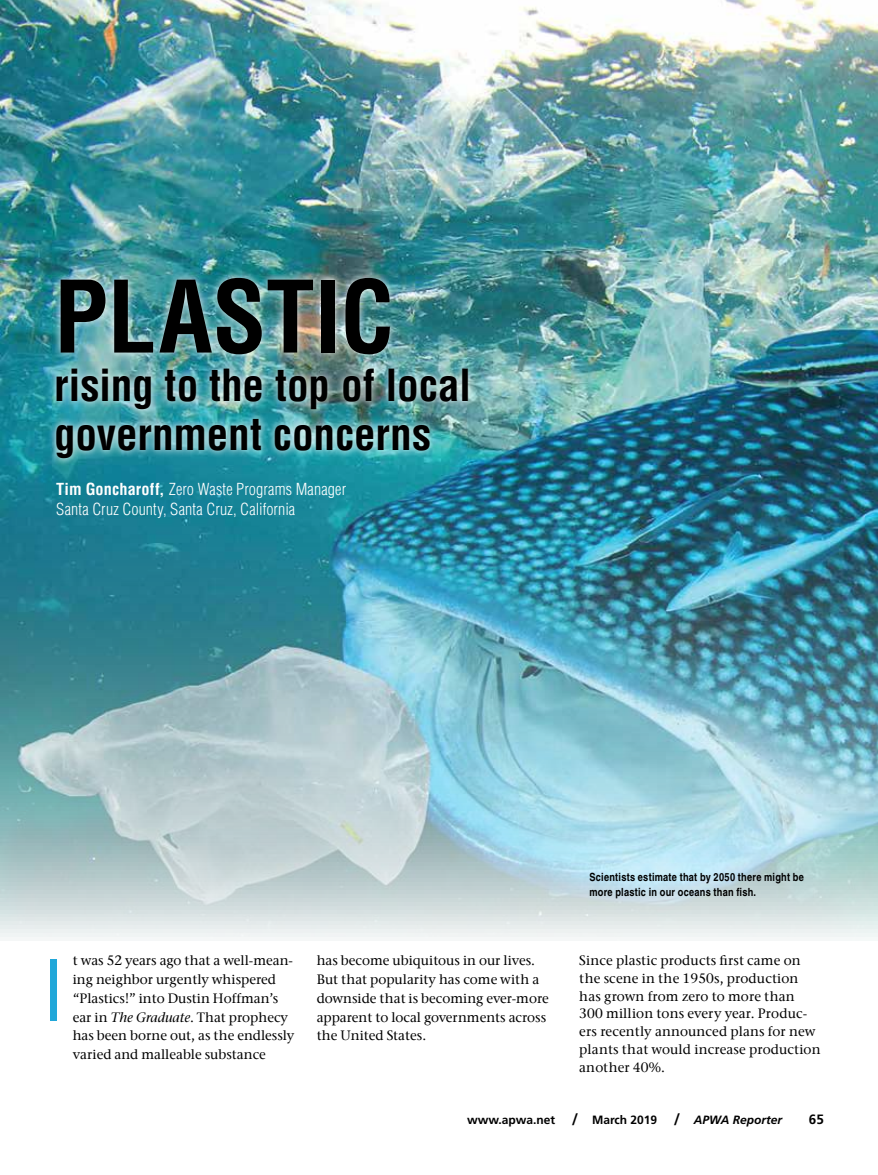
<style>
.page{position:relative;width:878px;height:1175px;background:#fff}
.page>*{position:absolute;margin:0;border:0;box-sizing:border-box;transform-origin:0 0}
.t1{font:700 condensed 97.2px "Helvetica LT";letter-spacing:-.005em;color:#000}
.t2{font:condensed 82.5px "Helvetica LT";color:#21a7d9}
.t3{font:700 condensed 43.2px/48.6px "Helvetica LT";color:#000}
.t4{font:300 condensed 16.2px/20.2px "Helvetica LT";letter-spacing:.01em;color:#fff}
.t5{font:500 13.5px/18.8px "ITC Stone Serif Com";color:#000}
.t6{font:700 13.5px "Frutiger LT";color:#000}
.t7{font:700 12px "Frutiger LT";color:#000}
.t8{font:700 condensed 11.25px/14.2px "Helvetica LT";letter-spacing:.02em;color:#000}
.s1{font-weight:700}
.s2{font-style:italic}
.s3{font-size:16.5px}
</style>
<div class="page">
<img style="left:0;top:0;width:878px;height:937px">
<div style="left:48px;top:269px;width:429px;height:197px;background:#fff;opacity:.75"></div>
<h1 class="t1" style="left:54px;top:256px;width:341px">PLASTIC</h1>
<h3 class="t3" style="left:54px;top:361px;width:418px">rising to the top of local government concerns</h3>
<p class="t4" style="left:56px;top:478px;width:291px"><span class="s1">Tim Goncharoff,</span> Zero Waste Programs Manager<br>Santa Cruz County, Santa Cruz, California</p>
<p class="t8" style="left:589px;top:870px;width:216px">Scientists estimate that by 2050 there might be more plastic in our oceans than fish.</p>
<h2 class="t2" style="left:42px;top:939px;width:24px">I</h2>
<p class="t5" style="left:73px;top:951px;width:223px">t was 52 years ago that a well-mean&shy;ing neighbor urgently whispered “Plastics!” into Dustin Hoffman’s ear in <span class="s2">The Graduate</span>. That prophecy has been borne out, as the endlessly varied and malleable substance</p>
<p class="t5" style="left:316px;top:951px;width:234px">has become ubiquitous in our lives.<br>But that popularity has come with a downside that is becoming ever-more apparent to local governments across the United States.</p>
<p class="t5" style="left:579px;top:951px;width:243px;line-height:17.9px">Since plastic products first came on the scene in the 1950s, production has grown from zero to more than<br>300 million tons every year. Produc&shy;ers recently announced plans for new plants that would increase production another 40%.</p>
<p class="t7" style="left:467px;top:1112px;width:316px">www.apwa.net <span class="s3">/</span> March 2019 <span class="s3">/</span> <span class="s2">APWA Reporter</span></p>
<p class="t6" style="left:808px;top:1110px;width:17px">65</p>
</div>
